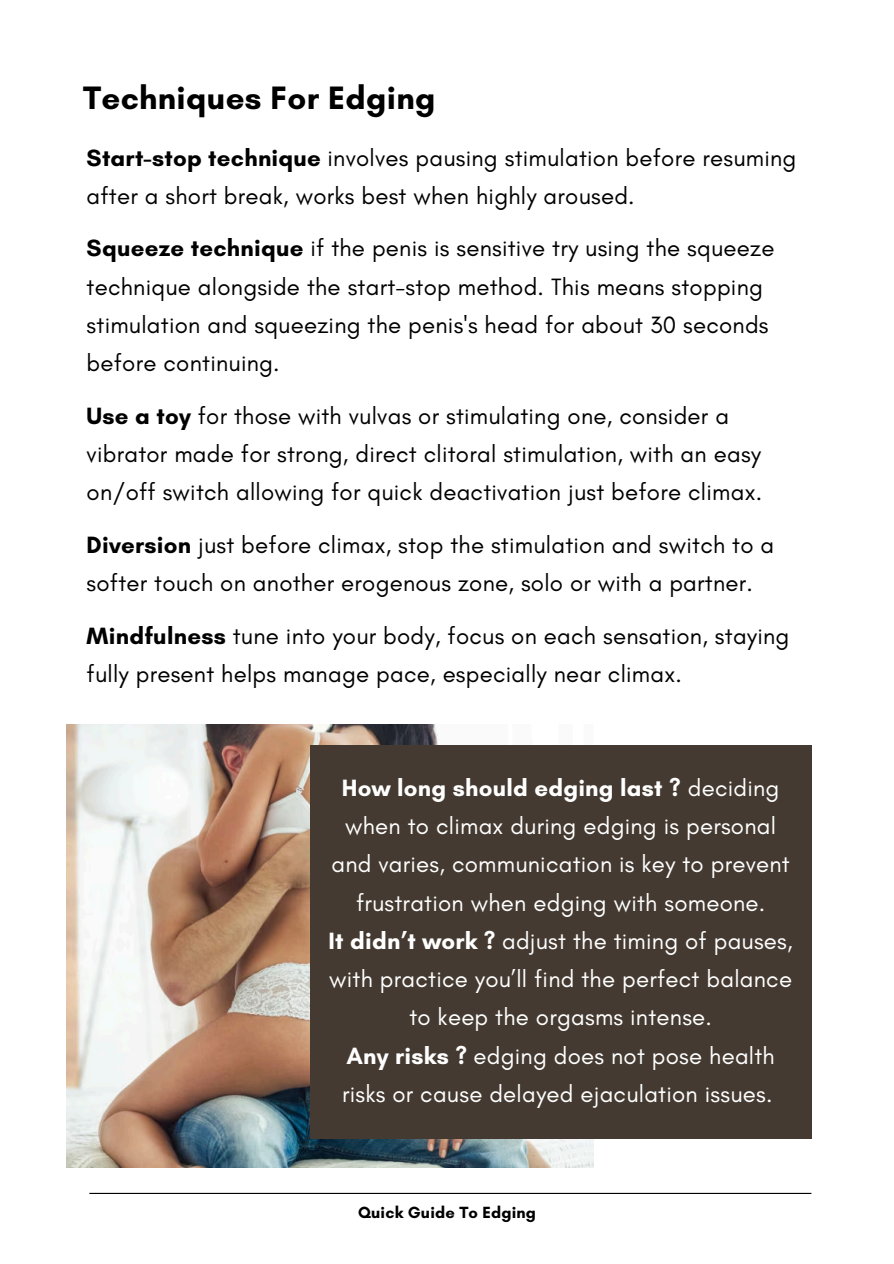
<style>
.page{position:relative;width:894px;height:1264px;background:#fff}
.page>*{position:absolute;margin:0;border:0;box-sizing:border-box;transform-origin:0 0}
.t1{font:700 33px "Glacial Indifference";letter-spacing:.01em;color:#000}
.t2{font:24px/38.2px "Glacial Indifference";letter-spacing:.01em;color:#000}
.t3{font:24px/38.2px "Glacial Indifference";letter-spacing:.01em;color:#fff;text-align:center}
.t4{font:700 16.5px "Glacial Indifference";letter-spacing:.01em;color:#000}
.s1{font-weight:700}
</style>
<div class="page">
<hr style="left:89px;top:1192px;width:722px;height:1px;background:#000">
<img style="left:67px;top:724px;width:526px;height:443px">
<div style="left:310px;top:745px;width:501px;height:393px;background:#443a31"></div>
<p class="t1" style="left:83px;top:78px;width:354px">Techniques For Edging</p>
<h2 class="t2" style="left:87px;top:138px;width:711px"><span class="s1">Start-stop technique</span> involves pausing stimulation before resuming after a short break, works best when highly aroused.</h2>
<h2 class="t2" style="left:87px;top:229px;width:689px"><span class="s1">Squeeze technique</span> if the penis is sensitive try using the squeeze technique alongside the start-stop method. This means stopping stimulation and squeezing the penis's head for about 30 seconds before continuing.</h2>
<h2 class="t2" style="left:87px;top:396px;width:676px"><span class="s1">Use a toy</span> for those with vulvas or stimulating one, consider a vibrator made for strong, direct clitoral stimulation, with an easy on/off switch allowing for quick deactivation just before climax.</h2>
<h2 class="t2" style="left:87px;top:525px;width:689px"><span class="s1">Diversion</span> just before climax, stop the stimulation and switch to a softer touch on another erogenous zone, solo or with a partner.</h2>
<h2 class="t2" style="left:87px;top:616px;width:704px"><span class="s1">Mindfulness</span> tune into your body, focus on each sensation, staying fully present helps manage pace, especially near climax.</h2>
<p class="t3" style="left:328px;top:768px;width:465px"><span class="s1">How long should edging last ?</span> deciding when to climax during edging is personal and varies, communication is key to prevent frustration when edging with someone.<br><span class="s1">It didn’t work ?</span> adjust the timing of pauses, with practice you’ll find the perfect balance to keep the orgasms intense.</p>
<p class="t3" style="left:342px;top:1036px;width:434px;text-align:left"><span class="s1">Any risks ?</span> edging does not pose health risks or cause delayed ejaculation issues.</p>
<h2 class="t4" style="left:358px;top:1202px;width:179px">Quick Guide To Edging</h2>
</div>
